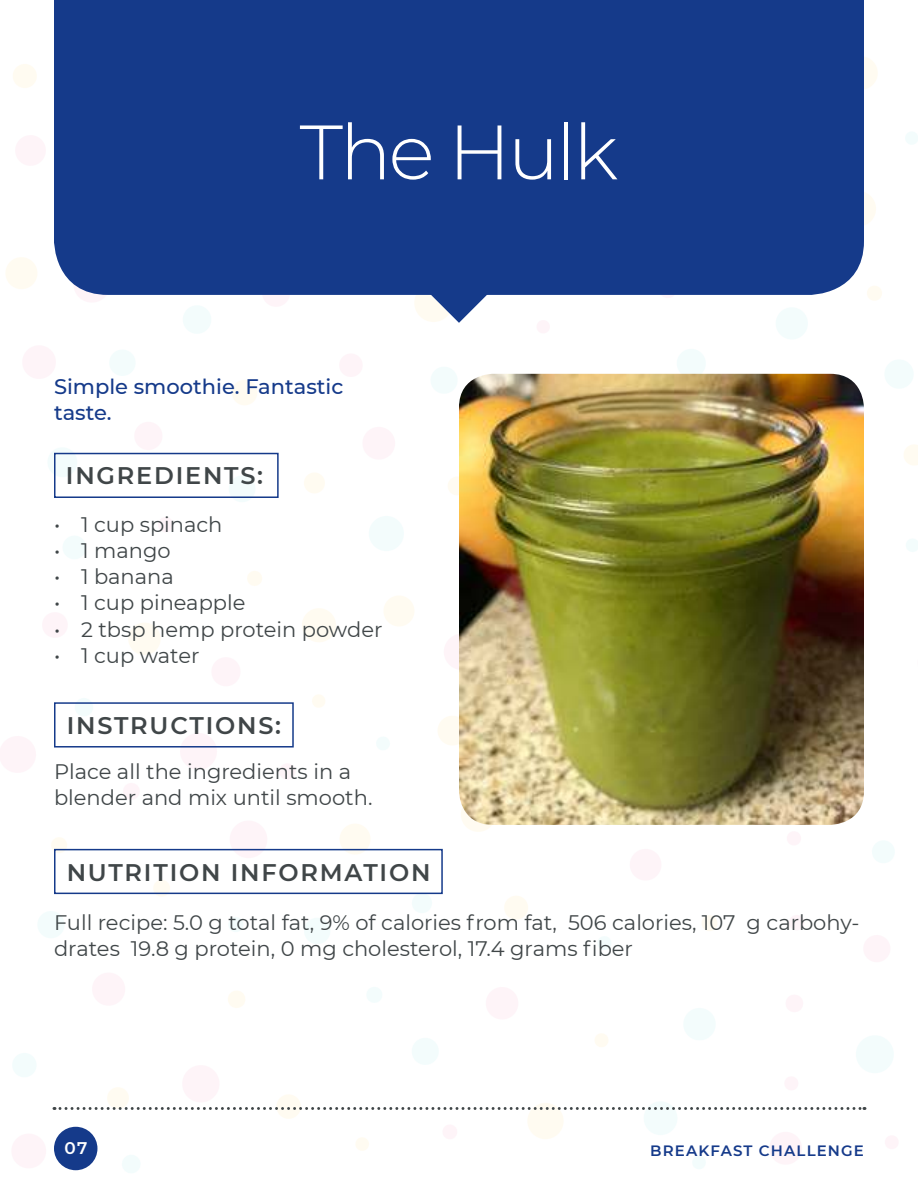
<style>
.page{position:relative;width:918px;height:1188px;background:#fff}
.page>*{position:absolute;margin:0;border:0;box-sizing:border-box;transform-origin:0 0}
.t1{font:300 76.95px "Montserrat";letter-spacing:-.04em;color:#fff}
.t2{font:600 24px "Montserrat";letter-spacing:.075em;color:#404648}
.t3{font:21px/26.2px "Montserrat";color:#404648}
.t4{font:500 21px/26.2px "Montserrat";color:#153a8a}
.t5{font:600 16.95px "Montserrat";color:#fff}
.t6{font:600 15px "Montserrat";letter-spacing:.075em;color:#153a8a}
</style>
<div class="page">
<svg style="left:229px;top:476px;width:26px;height:26px"></svg>
<svg style="left:376px;top:737px;width:14px;height:13px"></svg>
<svg style="left:905px;top:132px;width:13px;height:12px"></svg>
<svg style="left:861px;top:1036px;width:32px;height:37px"></svg>
<svg style="left:229px;top:917px;width:14px;height:15px"></svg>
<svg style="left:183px;top:306px;width:28px;height:27px"></svg>
<svg style="left:598px;top:936px;width:13px;height:14px"></svg>
<svg style="left:776px;top:308px;width:32px;height:31px"></svg>
<svg style="left:885px;top:360px;width:28px;height:28px"></svg>
<svg style="left:872px;top:841px;width:23px;height:22px"></svg>
<div style="left:369px;top:516px;width:35px;height:35px;background:#f3fcfc;border-radius:50%"></div>
<svg style="left:304px;top:918px;width:26px;height:26px"></svg>
<svg style="left:48px;top:448px;width:31px;height:29px"></svg>
<svg style="left:110px;top:350px;width:25px;height:26px"></svg>
<svg style="left:906px;top:539px;width:12px;height:13px"></svg>
<svg style="left:684px;top:1008px;width:31px;height:28px"></svg>
<svg style="left:38px;top:911px;width:26px;height:27px"></svg>
<svg style="left:431px;top:367px;width:26px;height:26px"></svg>
<svg style="left:63px;top:536px;width:23px;height:23px"></svg>
<svg style="left:676px;top:349px;width:31px;height:25px"></svg>
<svg style="left:367px;top:987px;width:15px;height:16px"></svg>
<svg style="left:411px;top:894px;width:22px;height:19px"></svg>
<div style="left:75px;top:698px;width:18px;height:19px;background:#f3fcfc;border-radius:50%"></div>
<svg style="left:444px;top:634px;width:15px;height:35px"></svg>
<svg style="left:789px;top:915px;width:15px;height:15px"></svg>
<svg style="left:885px;top:1136px;width:13px;height:13px"></svg>
<div style="left:863px;top:935px;width:28px;height:28px;background:#fef4f8;border-radius:50%"></div>
<svg style="left:158px;top:517px;width:15px;height:15px"></svg>
<svg style="left:787px;top:832px;width:14px;height:13px"></svg>
<svg style="left:180px;top:733px;width:37px;height:36px"></svg>
<svg style="left:486px;top:987px;width:32px;height:32px"></svg>
<svg style="left:43px;top:613px;width:24px;height:24px"></svg>
<svg style="left:363px;top:427px;width:32px;height:32px"></svg>
<svg style="left:340px;top:354px;width:22px;height:23px"></svg>
<svg style="left:78px;top:295px;width:28px;height:7px"></svg>
<svg style="left:23px;top:346px;width:32px;height:32px"></svg>
<svg style="left:662px;top:295px;width:11px;height:3px"></svg>
<svg style="left:229px;top:821px;width:39px;height:37px"></svg>
<svg style="left:212px;top:658px;width:28px;height:28px"></svg>
<svg style="left:280px;top:764px;width:15px;height:15px"></svg>
<svg style="left:16px;top:136px;width:29px;height:29px"></svg>
<svg style="left:786px;top:995px;width:17px;height:17px"></svg>
<svg style="left:135px;top:422px;width:27px;height:28px"></svg>
<svg style="left:537px;top:323px;width:12px;height:10px"></svg>
<svg style="left:263px;top:295px;width:18px;height:11px"></svg>
<svg style="left:93px;top:973px;width:32px;height:32px"></svg>
<svg style="left:630px;top:849px;width:31px;height:31px"></svg>
<svg style="left:0;top:736px;width:36px;height:36px"></svg>
<svg style="left:123px;top:783px;width:16px;height:16px"></svg>
<svg style="left:864px;top:57px;width:14px;height:32px"></svg>
<svg style="left:302px;top:608px;width:34px;height:34px"></svg>
<svg style="left:438px;top:716px;width:21px;height:29px"></svg>
<svg style="left:504px;top:896px;width:24px;height:23px"></svg>
<svg style="left:339px;top:824px;width:32px;height:30px"></svg>
<svg style="left:597px;top:1034px;width:9px;height:2px"></svg>
<svg style="left:448px;top:477px;width:11px;height:18px"></svg>
<svg style="left:228px;top:991px;width:17px;height:17px"></svg>
<svg style="left:312px;top:695px;width:13px;height:12px"></svg>
<svg style="left:6px;top:257px;width:31px;height:32px"></svg>
<svg style="left:13px;top:64px;width:24px;height:24px"></svg>
<svg style="left:152px;top:880px;width:19px;height:16px"></svg>
<svg style="left:232px;top:380px;width:25px;height:25px"></svg>
<svg style="left:864px;top:192px;width:12px;height:33px"></svg>
<svg style="left:904px;top:445px;width:14px;height:20px"></svg>
<svg style="left:384px;top:596px;width:30px;height:30px"></svg>
<svg style="left:51px;top:837px;width:17px;height:16px"></svg>
<svg style="left:128px;top:623px;width:32px;height:32px"></svg>
<svg style="left:247px;top:571px;width:15px;height:15px"></svg>
<svg style="left:304px;top:473px;width:21px;height:20px"></svg>
<svg style="left:867px;top:286px;width:15px;height:14px"></svg>
<svg style="left:465px;top:825px;width:27px;height:7px"></svg>
<div style="left:701px;top:915px;width:17px;height:17px;background:#fffbf1;border-radius:50%"></div>
<svg style="left:281px;top:295px;width:267px;height:28px"></svg>
<div style="left:54px;top:0;width:810px;height:295px;background:#153a8a"></div>
<div style="left:54px;top:453px;width:225px;height:45px;border:2px solid #153a8a"></div>
<div style="left:54px;top:702px;width:240px;height:46px;border:2px solid #153a8a"></div>
<div style="left:54px;top:849px;width:389px;height:45px;border:2px solid #153a8a"></div>
<svg style="left:12px;top:1036px;width:849px;height:137px"></svg>
<div style="left:54px;top:1127px;width:43px;height:43px;background:#153a8a;border-radius:50%"></div>
<img style="left:459px;top:374px;width:405px;height:451px">
<h1 class="t1" style="left:300px;top:122px;width:320px">The Hulk</h1>
<p class="t4" style="left:54px;top:373px;width:291px">Simple smoothie. Fantastic taste.</p>
<p class="t2" style="left:66px;top:461px;width:199px">INGREDIENTS:</p>
<p class="t3" style="left:54px;top:512px;width:170px">• 1 cup spinach</p>
<p class="t3" style="left:54px;top:538px;width:118px">• 1 mango</p>
<p class="t3" style="left:54px;top:564px;width:121px">• 1 banana</p>
<p class="t3" style="left:54px;top:591px;width:193px">• 1 cup pineapple</p>
<p class="t3" style="left:54px;top:617px;width:330px">• 2 tbsp hemp protein powder</p>
<p class="t3" style="left:54px;top:643px;width:147px">• 1 cup water</p>
<p class="t2" style="left:67px;top:712px;width:216px">INSTRUCTIONS:</p>
<p class="t3" style="left:54px;top:759px;width:320px">Place all the ingredients in a blender and mix until smooth.</p>
<p class="t2" style="left:67px;top:859px;width:365px">NUTRITION INFORMATION</p>
<p class="t3" style="left:54px;top:910px;width:807px">Full recipe: 5.0 g total fat, 9% of calories from fat, 506 calories, 107 g carbohy&shy;drates 19.8 g protein, 0 mg cholesterol, 17.4 grams fiber</p>
<p class="t5" style="left:64px;top:1138px;width:25px">07</p>
<p class="t6" style="left:650px;top:1142px;width:215px">BREAKFAST CHALLENGE</p>
</div>
